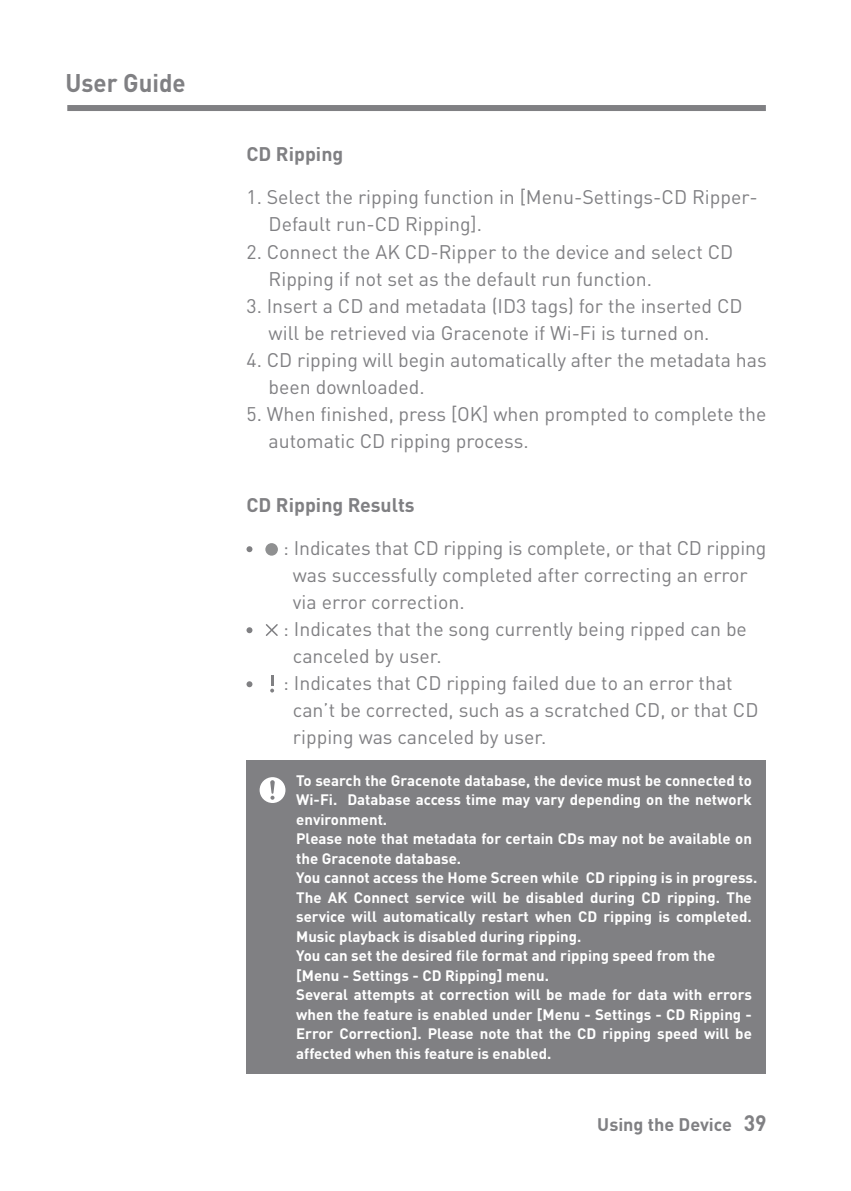
<style>
.page{position:relative;width:851px;height:1191px;background:#fff}
.page>*{position:absolute;margin:0;border:0;box-sizing:border-box;transform-origin:0 0}
.t1{font:700 25.2px "DINOT";color:#808083;scale:.95 1}
.t2{font:19.5px/27px "DINOT";color:#808083}
.t3{font:700 19.5px "DINOT";color:#808083}
.t4{font:700 18px "DINOT";color:#808083}
.t5{font:700 15px/19.5px "DINOT";color:#fff}
.s1{font-size:22.2px}
</style>
<div class="page">
<div style="left:67px;top:105px;width:698px;height:6px;background:#808083"></div>
<svg style="left:246px;top:546px;width:6px;height:6px"></svg>
<svg style="left:246px;top:627px;width:6px;height:6px"></svg>
<div style="left:265px;top:543px;width:13px;height:12px;background:#8f9091;border-radius:50%"></div>
<svg style="left:265px;top:624px;width:13px;height:12px"></svg>
<div style="left:246px;top:760px;width:519px;height:314px;background:#808083"></div>
<svg style="left:259px;top:777px;width:26px;height:26px"></svg>
<svg style="left:246px;top:681px;width:6px;height:6px"></svg>
<svg style="left:270px;top:675px;width:4px;height:17px"></svg>
<p class="t1" style="left:65px;top:66px;width:128px">User Guide</p>
<p class="t3" style="left:246px;top:142px;width:98px">CD Ripping</p>
<p class="t2" style="left:268px;top:184px;width:490px;text-indent:-22px">1. Select the ripping function in [Menu-Settings-CD Ripper-<br>Default run-CD Ripping].</p>
<p class="t2" style="left:268px;top:238px;width:466px;text-indent:-22px">2. Connect the AK CD-Ripper to the device and select CD<br>Ripping if not set as the default run function.</p>
<p class="t2" style="left:246px;top:292px;width:497px;text-align:center">3. Insert a CD and metadata (ID3 tags) for the inserted CD will be retrieved via Gracenote if Wi-Fi is turned on.</p>
<p class="t2" style="left:268px;top:346px;width:499px;text-indent:-22px">4. CD ripping will begin automatically after the metadata has been downloaded.</p>
<p class="t2" style="left:268px;top:400px;width:499px;text-indent:-22px">5. When finished, press [OK] when prompted to complete the automatic CD ripping process.</p>
<p class="t3" style="left:246px;top:492px;width:169px">CD Ripping Results</p>
<p class="t2" style="left:283px;top:534px;width:485px">: Indicates that CD ripping is complete, or that CD ripping</p>
<p class="t2" style="left:293px;top:561px;width:456px">was successfully completed after correcting an error</p>
<p class="t2" style="left:293px;top:588px;width:173px">via error correction.</p>
<p class="t2" style="left:283px;top:615px;width:465px">: Indicates that the song currently being ripped can be</p>
<p class="t2" style="left:293px;top:642px;width:150px">canceled by user.</p>
<p class="t2" style="left:283px;top:669px;width:451px">: Indicates that CD ripping failed due to an error that</p>
<p class="t2" style="left:293px;top:696px;width:467px">can’t be corrected, such as a scratched CD, or that CD</p>
<p class="t2" style="left:293px;top:723px;width:255px">ripping was canceled by user.</p>
<p class="t5" style="left:296px;top:770px;width:462px">To search the Gracenote database, the device must be connected to Wi-Fi. Database access time may vary depending on the network environment.<br>Please note that metadata for certain CDs may not be available on the Gracenote database.<br>You cannot access the Home Screen while CD ripping is in progress.<br>The AK Connect service will be disabled during CD ripping. The service will automatically restart when CD ripping is completed.<br>Music playback is disabled during ripping.<br>You can set the desired file format and ripping speed from the [Menu - Settings - CD Ripping] menu.<br>Several attempts at correction will be made for data with errors when the feature is enabled under [Menu - Settings - CD Ripping - Error Correction]. Please note that the CD ripping speed will be affected when this feature is enabled.</p>
<p class="t4" style="left:597px;top:1112px;width:171px">Using the Device <span class="s1">39</span></p>
</div>
